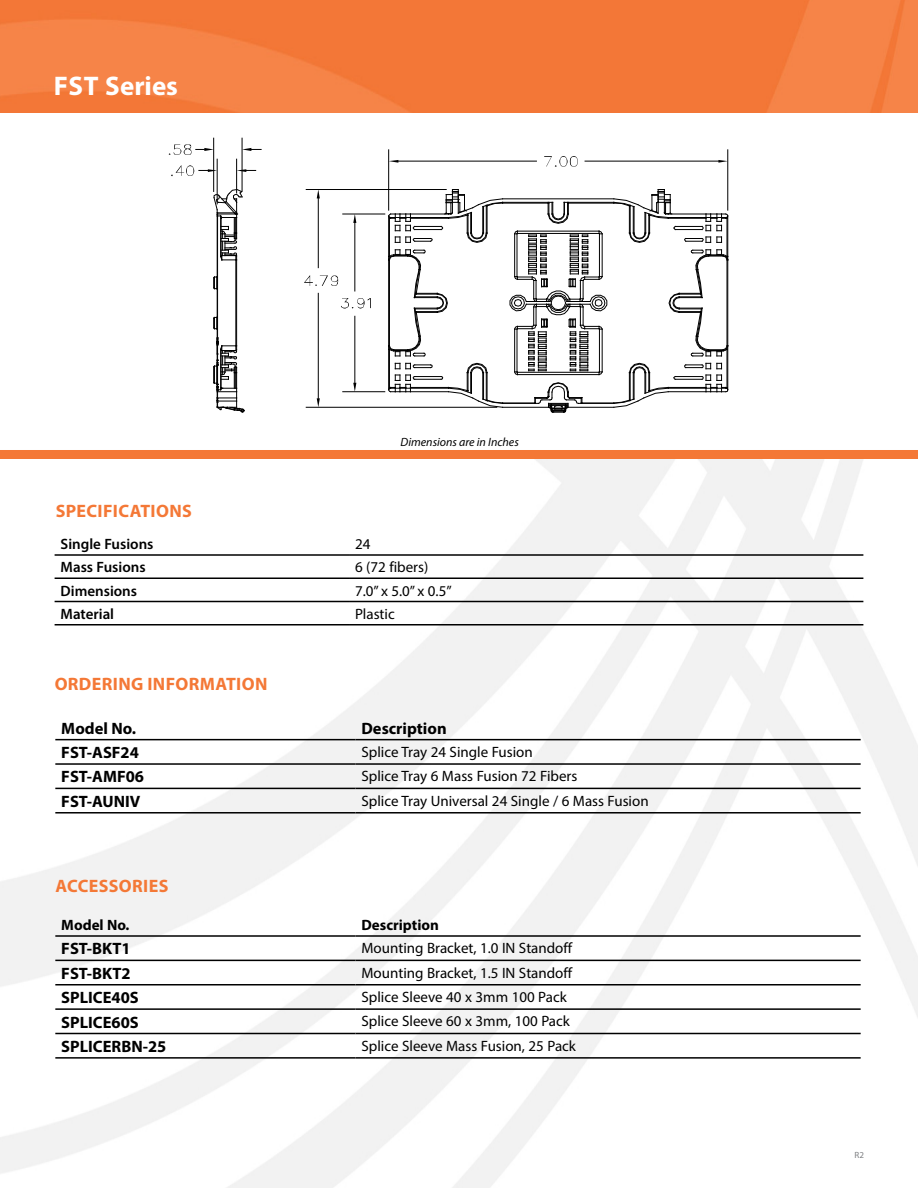
<style>
.page{position:relative;width:918px;height:1188px;background:#fff}
.page>*{position:absolute;margin:0;border:0;box-sizing:border-box;transform-origin:0 0}
.t1{font:700 27px "Myriad Pro";color:#fff}
.t2{font:700 18px "Myriad Pro";color:#f47836}
.t3{font:700 16.5px "Myriad Pro";color:#000}
.t4{font:15px "Myriad Pro";color:#000}
.t5{font:600 15px "Myriad Pro";color:#000}
.t6{font:700 15px "Myriad Pro";color:#000}
.t7{font:italic 12px "Myriad Pro";color:#000}
.t8{font:9px "Myriad Pro";color:#7e8083}
</style>
<div class="page">
<img style="left:0;top:0;width:918px;height:113px">
<div style="left:0;top:450px;width:918px;height:9px;background:#f47836"></div>
<hr style="left:55px;top:763px;width:300px;height:2px;background:#000">
<hr style="left:355px;top:763px;width:506px;height:2px;background:#000">
<hr style="left:55px;top:788px;width:300px;height:1px;background:#000">
<hr style="left:355px;top:788px;width:506px;height:1px;background:#000">
<hr style="left:55px;top:960px;width:300px;height:1px;background:#000">
<hr style="left:355px;top:960px;width:506px;height:1px;background:#000">
<hr style="left:55px;top:984px;width:300px;height:2px;background:#000">
<hr style="left:355px;top:984px;width:506px;height:2px;background:#000">
<hr style="left:55px;top:1008px;width:300px;height:2px;background:#000">
<hr style="left:355px;top:1008px;width:506px;height:2px;background:#000">
<hr style="left:55px;top:1033px;width:300px;height:1px;background:#000">
<hr style="left:355px;top:1033px;width:506px;height:1px;background:#000">
<hr style="left:55px;top:1057px;width:300px;height:2px;background:#000">
<hr style="left:355px;top:1057px;width:506px;height:2px;background:#000">
<hr style="left:55px;top:812px;width:300px;height:2px;background:#000">
<hr style="left:355px;top:812px;width:506px;height:2px;background:#000">
<hr style="left:55px;top:935px;width:300px;height:2px;background:#000">
<hr style="left:355px;top:935px;width:506px;height:2px;background:#000">
<hr style="left:55px;top:739px;width:300px;height:1px;background:#000">
<hr style="left:355px;top:739px;width:506px;height:1px;background:#000">
<hr style="left:55px;top:578px;width:294px;height:1px;background:#000">
<hr style="left:349px;top:578px;width:514px;height:1px;background:#000">
<hr style="left:55px;top:601px;width:294px;height:1px;background:#000">
<hr style="left:349px;top:601px;width:514px;height:1px;background:#000">
<hr style="left:55px;top:624px;width:294px;height:2px;background:#000">
<hr style="left:349px;top:624px;width:514px;height:2px;background:#000">
<hr style="left:55px;top:554px;width:294px;height:2px;background:#000">
<hr style="left:349px;top:554px;width:514px;height:2px;background:#000">
<hr style="left:503px;top:203px;width:45px;height:1px;background:#000">
<hr style="left:389px;top:218px;width:1px;height:38px;background:#000">
<hr style="left:389px;top:349px;width:1px;height:39px;background:#000">
<hr style="left:388px;top:349px;width:1px;height:41px;background:#000">
<hr style="left:388px;top:216px;width:1px;height:40px;background:#000">
<hr style="left:503px;top:198px;width:111px;height:1px;background:#000">
<hr style="left:503px;top:407px;width:45px;height:1px;background:#000">
<hr style="left:503px;top:202px;width:50px;height:1px;background:#000">
<hr style="left:503px;top:403px;width:35px;height:1px;background:#000">
<svg style="left:388px;top:363px;width:115px;height:45px"></svg>
<svg style="left:388px;top:249px;width:60px;height:108px"></svg>
<svg style="left:388px;top:189px;width:115px;height:54px"></svg>
<svg style="left:509px;top:189px;width:220px;height:224px"></svg>
<hr style="left:217px;top:216px;width:1px;height:174px;background:#000">
<hr style="left:235px;top:260px;width:1px;height:86px;background:#000">
<hr style="left:236px;top:260px;width:1px;height:86px;background:#000">
<svg style="left:213px;top:276px;width:4px;height:14px"></svg>
<svg style="left:213px;top:316px;width:4px;height:14px"></svg>
<svg style="left:213px;top:189px;width:30px;height:72px"></svg>
<svg style="left:213px;top:337px;width:32px;height:76px"></svg>
<hr style="left:388px;top:150px;width:1px;height:60px;background:#000">
<hr style="left:727px;top:150px;width:1px;height:60px;background:#000">
<hr style="left:398px;top:161px;width:138px;height:1px;background:#000">
<hr style="left:585px;top:161px;width:133px;height:1px;background:#000">
<svg style="left:389px;top:160px;width:9px;height:3px"></svg>
<svg style="left:718px;top:160px;width:10px;height:3px"></svg>
<svg style="left:544px;top:156px;width:34px;height:11px"></svg>
<hr style="left:306px;top:189px;width:140px;height:1px;background:#000">
<hr style="left:306px;top:407px;width:191px;height:1px;background:#000">
<hr style="left:318px;top:198px;width:1px;height:70px;background:#000">
<hr style="left:318px;top:293px;width:1px;height:105px;background:#000">
<svg style="left:317px;top:190px;width:3px;height:8px"></svg>
<svg style="left:317px;top:398px;width:3px;height:9px"></svg>
<svg style="left:304px;top:275px;width:34px;height:11px"></svg>
<hr style="left:217px;top:159px;width:1px;height:45px;background:#000">
<hr style="left:236px;top:159px;width:1px;height:34px;background:#000">
<svg style="left:237px;top:169px;width:19px;height:3px"></svg>
<svg style="left:171px;top:165px;width:46px;height:11px"></svg>
<hr style="left:213px;top:138px;width:1px;height:53px;background:#000">
<hr style="left:242px;top:138px;width:1px;height:53px;background:#000">
<svg style="left:242px;top:148px;width:19px;height:3px"></svg>
<svg style="left:169px;top:144px;width:45px;height:11px"></svg>
<hr style="left:343px;top:214px;width:42px;height:1px;background:#000">
<hr style="left:343px;top:391px;width:42px;height:1px;background:#000">
<hr style="left:354px;top:223px;width:1px;height:68px;background:#000">
<hr style="left:354px;top:316px;width:1px;height:67px;background:#000">
<svg style="left:353px;top:214px;width:3px;height:9px"></svg>
<svg style="left:353px;top:383px;width:3px;height:9px"></svg>
<svg style="left:341px;top:298px;width:30px;height:11px"></svg>
<h1 class="t1" style="left:54px;top:69px;width:126px">FST SERIES</h1>
<p class="t7" style="left:401px;top:435px;width:120px">Dimensions are in Inches</p>
<p class="t2" style="left:56px;top:499px;width:11px">SPECIFICATIONS</p>
<p class="t5" style="left:61px;top:534px;width:94px">Single Fusions</p>
<p class="t4" style="left:355px;top:535px;width:17px">24</p>
<p class="t5" style="left:61px;top:558px;width:87px">Mass Fusions</p>
<p class="t4" style="left:355px;top:558px;width:75px">6 (72 fibers)</p>
<p class="t5" style="left:61px;top:581px;width:78px">Dimensions</p>
<p class="t4" style="left:355px;top:581px;width:98px">7.0” x 5.0” x 0.5”</p>
<p class="t5" style="left:61px;top:604px;width:55px">Material</p>
<p class="t4" style="left:355px;top:604px;width:41px">Plastic</p>
<p class="t2" style="left:55px;top:672px;width:12px">ORDERIN</p>
<p class="t2" style="left:131px;top:672px;width:28px">G INFOR</p>
<p class="t2" style="left:200px;top:672px;width:27px">MATION</p>
<p class="t3" style="left:61px;top:717px;width:76px">MODEL NO.</p>
<p class="t3" style="left:361px;top:717px;width:87px">DESCRIPTION</p>
<p class="t3" style="left:61px;top:742px;width:79px">FST-ASF24</p>
<p class="t4" style="left:361px;top:743px;width:173px">Splice Tray 24 Single Fusion</p>
<p class="t3" style="left:61px;top:766px;width:84px">FST-AMF06</p>
<p class="t4" style="left:361px;top:767px;width:217px">Splice Tray 6 Mass Fusion 72 Fibers</p>
<p class="t3" style="left:61px;top:790px;width:80px">FST-AUNIV</p>
<p class="t4" style="left:361px;top:791px;width:289px">Splice Tray Universal 24 Single / 6 Mass Fusion</p>
<p class="t2" style="left:56px;top:874px;width:12px">ACCESSORIES</p>
<p class="t6" style="left:61px;top:915px;width:70px">MODEL NO.</p>
<p class="t6" style="left:361px;top:915px;width:79px">DESCRIPTION</p>
<p class="t3" style="left:61px;top:938px;width:71px">FST-BKT1</p>
<p class="t4" style="left:361px;top:939px;width:212px">Mounting Bracket, 1.0 IN Standoff</p>
<p class="t3" style="left:61px;top:962px;width:71px">FST-BKT2</p>
<p class="t4" style="left:361px;top:963px;width:212px">Mounting Bracket, 1.5 IN Standoff</p>
<p class="t3" style="left:61px;top:987px;width:79px">SPLICE40S</p>
<p class="t4" style="left:361px;top:988px;width:207px">Splice Sleeve 40 x 3mm 100 Pack</p>
<p class="t3" style="left:61px;top:1011px;width:79px">SPLICE60S</p>
<p class="t4" style="left:361px;top:1012px;width:210px">Splice Sleeve 60 x 3mm, 100 Pack</p>
<p class="t3" style="left:61px;top:1036px;width:107px">SPLICERBN-25</p>
<p class="t4" style="left:361px;top:1036px;width:216px">Splice Sleeve Mass Fusion, 25 Pack</p>
<p class="t8" style="left:855px;top:1150px;width:11px">R2</p>
</div>
